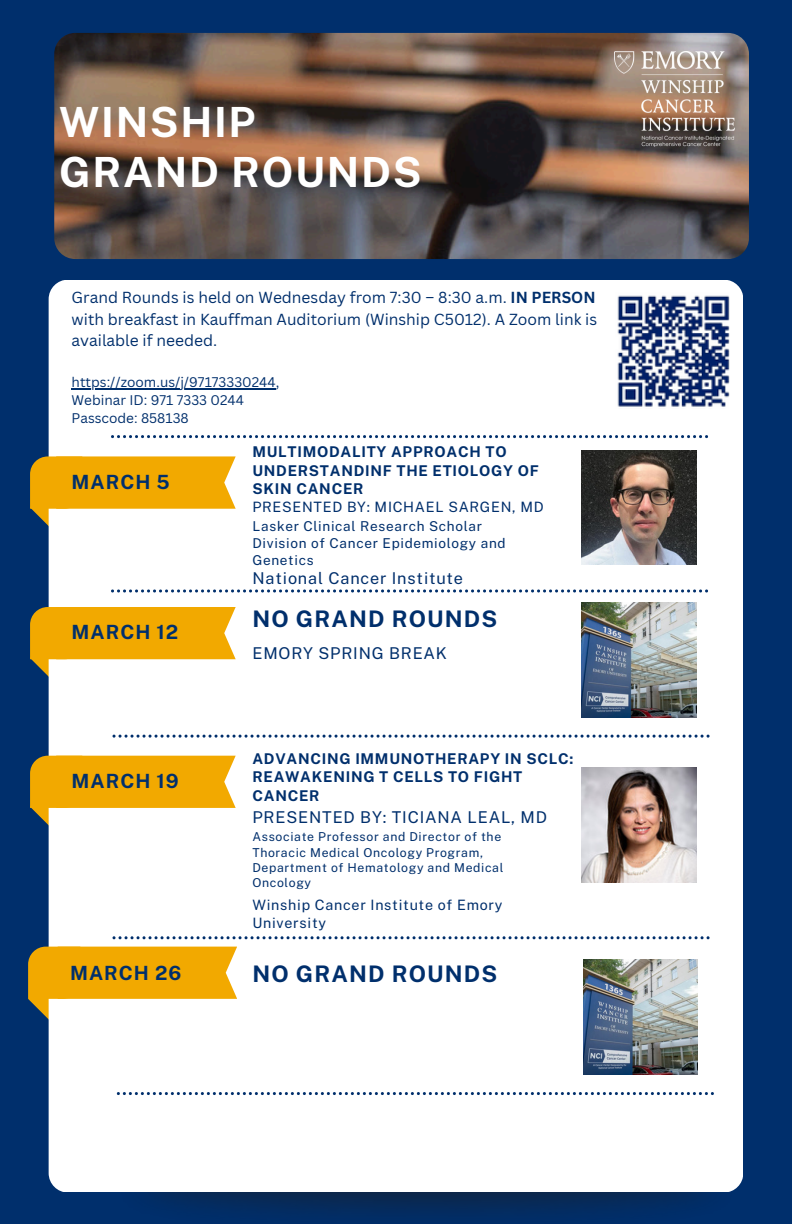
<style>
.page{position:relative;width:792px;height:1224px;background:#002f6c}
.page>*{position:absolute;margin:0;border:0;box-sizing:border-box;transform-origin:0 0}
.t1{font:700 41.6px/49.4px "Public Sans";letter-spacing:.04em;color:#fff}
.t2{font:700 22.8px "Public Sans";letter-spacing:.05em;color:#002f6c}
.t3{font:700 19.6px "Public Sans";letter-spacing:.05em;color:#002f6c}
.t4{font:16.2px "Public Sans";letter-spacing:.05em;color:#002f6c}
.t5{font:15.6px/21.6px "Canva Sans";color:#002f6c;text-align:justify}
.t6{font:700 14.8px/18.6px "Public Sans";letter-spacing:.05em;color:#002f6c}
.t7{font:14.2px/17.8px "Public Sans";letter-spacing:.05em;color:#002f6c}
.t8{font:13.6px/17px "Public Sans";letter-spacing:.05em;color:#002f6c}
.t9{font:13.6px/18.2px "Canva Sans";color:#002f6c}
.t10{font:12.2px/15.4px "Public Sans";letter-spacing:.05em;color:#002f6c}
.s1{font-weight:700}
</style>
<div class="page">
<img style="left:114px;top:1187px;width:624px;height:27px">
<div style="left:49px;top:280px;width:694px;height:911px;background:#fff;border-radius:20px"></div>
<svg style="left:111px;top:589px;width:597px;height:3px"></svg>
<svg style="left:113px;top:735px;width:597px;height:3px"></svg>
<svg style="left:30px;top:456px;width:206px;height:76px"></svg>
<svg style="left:30px;top:607px;width:206px;height:76px"></svg>
<svg style="left:113px;top:936px;width:597px;height:3px"></svg>
<svg style="left:117px;top:1092px;width:597px;height:3px"></svg>
<svg style="left:30px;top:756px;width:206px;height:76px"></svg>
<svg style="left:28px;top:947px;width:209px;height:77px"></svg>
<img style="left:54px;top:33px;width:695px;height:226px;border-radius:21px">
<img style="left:582px;top:450px;width:114px;height:115px">
<img style="left:582px;top:602px;width:114px;height:115px">
<img style="left:582px;top:768px;width:114px;height:114px">
<img style="left:583px;top:959px;width:115px;height:115px">
<img style="left:614px;top:52px;width:120px;height:94px">
<img style="left:617px;top:295px;width:113px;height:112px">
<hr style="left:72px;top:388px;width:204px;height:1px;background:#002f6c">
<svg style="left:111px;top:435px;width:597px;height:3px"></svg>
<p class="t1" style="left:59px;top:97px;width:364px">WINSHIP<br>GRAND ROUNDS</p>
<p class="t5" style="left:72px;top:286px;width:527px">Grand Rounds is held on Wednesday from 7:30 – 8:30 a.m. <span class="s1">IN PERSON </span>with breakfast in Kauffman Auditorium (Winship C5012). A Zoom link is available if needed.</p>
<p class="t9" style="left:72px;top:373px;width:209px">https://zoom.us/j/97173330244,<br>Webinar ID: 971 7333 0244<br>Passcode: 858138</p>
<p class="t3" style="left:72px;top:470px;width:100px">MARCH 5</p>
<p class="t3" style="left:72px;top:621px;width:108px">MARCH 12</p>
<p class="t3" style="left:72px;top:769px;width:109px">MARCH 19</p>
<p class="t3" style="left:70px;top:962px;width:113px">MARCH 26</p>
<p class="t6" style="left:252px;top:442px;width:288px">MULTIMODALITY APPROACH TO<br>UNDERSTANDINF THE ETIOLOGY OF<br>SKIN CANCER</p>
<h3 class="t7" style="left:252px;top:498px;width:293px">PRESENTED BY: MICHAEL SARGEN, MD</h3>
<h4 class="t8" style="left:252px;top:517px;width:231px">Lasker Clinical Research Scholar</h4>
<h5 class="t8" style="left:252px;top:534px;width:255px">Division of Cancer Epidemiology and<br>Genetics</h5>
<p class="t4" style="left:252px;top:568px;width:212px">National Cancer Institute</p>
<h3 class="t2" style="left:252px;top:605px;width:246px">NO GRAND ROUNDS</h3>
<p class="t4" style="left:252px;top:643px;width:196px">EMORY SPRING BREAK</p>
<p class="t6" style="left:252px;top:749px;width:323px">ADVANCING IMMUNOTHERAPY IN SCLC:<br>REAWAKENING T CELLS TO FIGHT<br>CANCER</p>
<p class="t4" style="left:252px;top:808px;width:296px">PRESENTED BY: TICIANA LEAL, MD</p>
<h2 class="t10" style="left:252px;top:829px;width:250px">Associate Professor and Director of the</h2>
<h5 class="t10" style="left:252px;top:845px;width:253px">Thoracic Medical Oncology Program,<br>Department of Hematology and Medical<br>Oncology</h5>
<p class="t7" style="left:252px;top:896px;width:251px">Winship Cancer Institute of Emory<br>University</p>
<h3 class="t2" style="left:252px;top:961px;width:246px">NO GRAND ROUNDS</h3>
</div>
